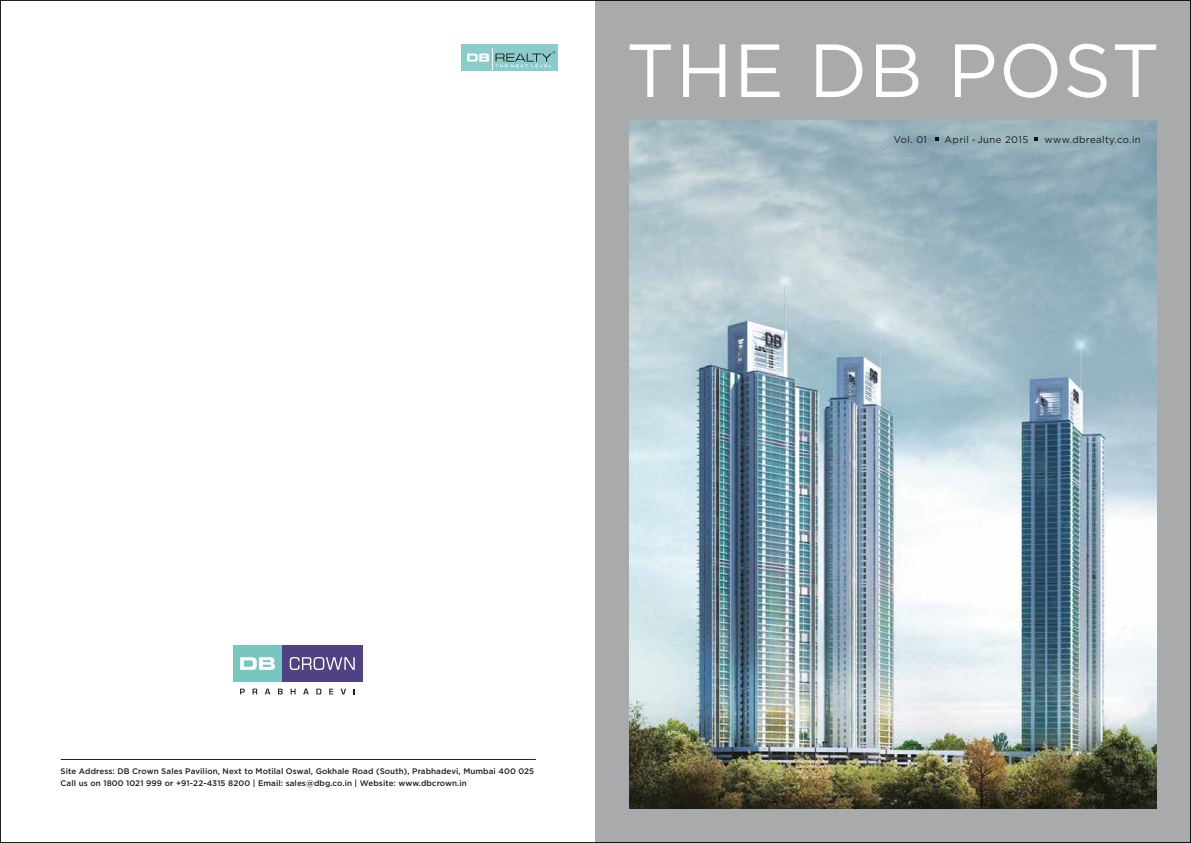
<style>
.page{position:relative;width:1191px;height:843px;background:#fff}
.page>*{position:absolute;margin:0;border:0;box-sizing:border-box;transform-origin:0 0}
.t1{font:75px "Gotham";letter-spacing:.015em;color:#fff}
.t2{font:9.6px "Gotham";letter-spacing:.04em;color:#1d1d1b}
.t3{font:500 8.1px/12.1px "Gotham";letter-spacing:.01em;color:#1d1d1b}
</style>
<div class="page">
<div style="left:595px;top:0;width:596px;height:842px;background:#a9aaab"></div>
<img style="left:629px;top:120px;width:528px;height:688px">
<svg style="left:935px;top:137px;width:3px;height:4px"></svg>
<svg style="left:1035px;top:137px;width:3px;height:4px"></svg>
<hr style="left:61px;top:758px;width:475px;height:1px;background:#1d1d1b">
<div style="left:282px;top:645px;width:80px;height:36px;background:#504183"></div>
<div style="left:233px;top:645px;width:49px;height:36px;background:#79c6c0"></div>
<svg style="left:240px;top:657px;width:35px;height:12px"></svg>
<svg style="left:290px;top:657px;width:65px;height:12px"></svg>
<svg style="left:240px;top:688px;width:5px;height:6px"></svg>
<svg style="left:253px;top:688px;width:4px;height:6px"></svg>
<svg style="left:265px;top:688px;width:5px;height:6px"></svg>
<svg style="left:278px;top:688px;width:5px;height:6px"></svg>
<svg style="left:291px;top:688px;width:5px;height:6px"></svg>
<svg style="left:303px;top:688px;width:6px;height:6px"></svg>
<svg style="left:316px;top:688px;width:5px;height:6px"></svg>
<svg style="left:329px;top:688px;width:4px;height:6px"></svg>
<svg style="left:341px;top:688px;width:5px;height:6px"></svg>
<div style="left:461px;top:45px;width:97px;height:26px;background:#89ccca"></div>
<svg style="left:467px;top:48px;width:88px;height:22px"></svg>
<h1 class="t1" style="left:626px;top:25px;width:535px">THE DB POST</h1>
<p class="t2" style="left:894px;top:133px;width:35px">Vol. 01</p>
<p class="t2" style="left:944px;top:133px;width:85px">April - June 2015</p>
<p class="t2" style="left:1044px;top:133px;width:98px">www.dbrealty.co.in</p>
<p class="t3" style="left:61px;top:764px;width:475px">Site Address: DB Crown Sales Pavilion, Next to Motilal Oswal, Gokhale Road (South), Prabhadevi, Mumbai 400 025<br>Call us on 1800 1021 999 or +91-22-4315 8200 | Email: sales@dbg.co.in | Website: www.dbcrown.in</p>
</div>
